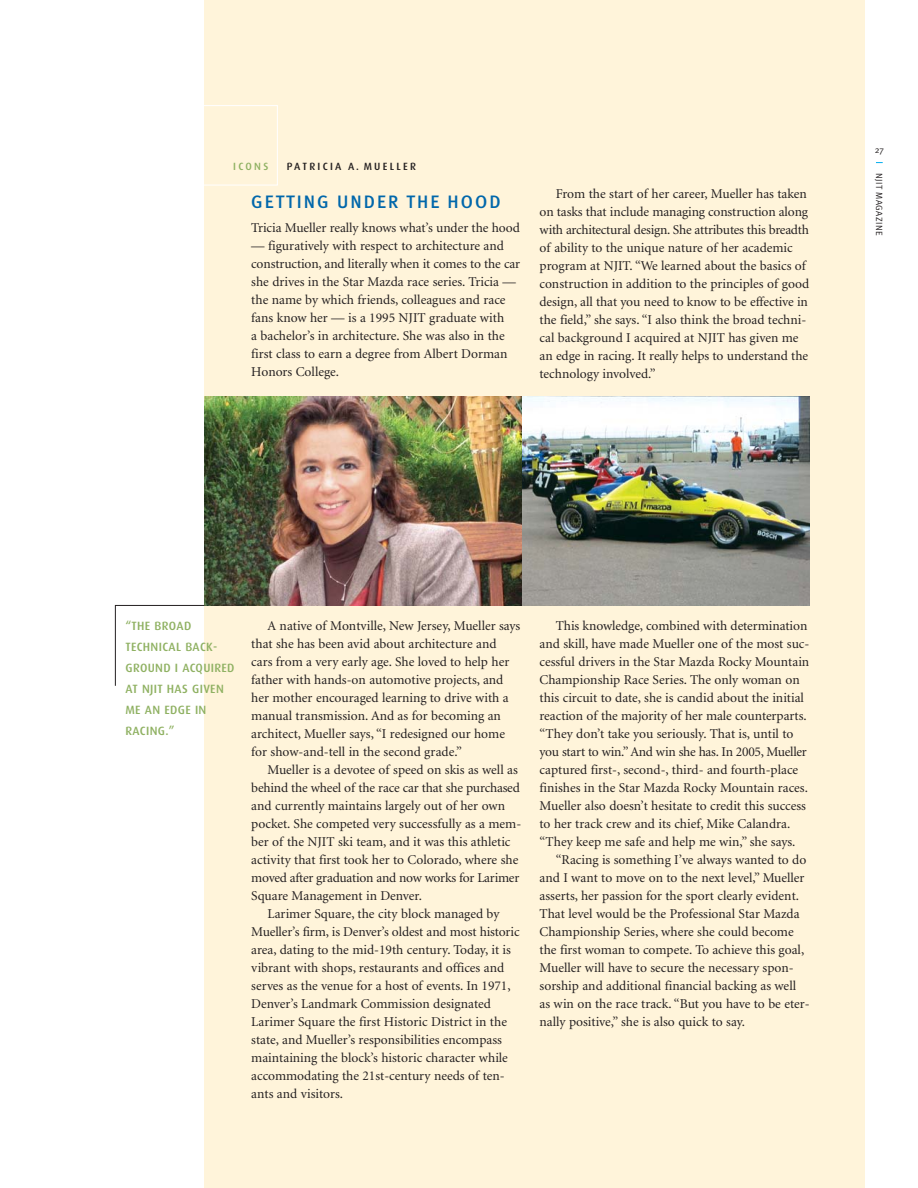
<style>
.page{position:relative;width:918px;height:1188px;background:#fff}
.page>*{position:absolute;margin:0;border:0;box-sizing:border-box;transform-origin:0 0}
.t1{font:500 18px "Meta";letter-spacing:.11em;color:#0067ab}
.t2{font:13.5px/18px "Minion";color:#231f20}
.t3{font:13.5px "Minion";letter-spacing:-.02em;color:#231f20}
.t4{font:500 12px/21px "Dax";letter-spacing:.025em;color:#8fb162}
.t5{font:500 10.5px "Dax";letter-spacing:.22em;color:#231f20}
.t6{font:500 10.5px "Dax";letter-spacing:.22em;color:#8fb162}
.t7{font:9px "Meta Normal";letter-spacing:.055em;color:#231f20}
</style>
<div class="page">
<div style="left:204px;top:0;width:660px;height:1188px;background:#fff4da"></div>
<div style="left:200px;top:105px;width:78px;height:80px;border:1px solid #fff"></div>
<img style="left:204px;top:397px;width:318px;height:209px">
<img style="left:522px;top:397px;width:288px;height:209px">
<svg style="left:115px;top:605px;width:90px;height:81px"></svg>
<p class="t6" style="left:233px;top:161px;width:37px">ICONS</p>
<p class="t5" style="left:287px;top:161px;width:131px">PATRICIA A. MUELLER</p>
<h1 class="t1" style="left:251px;top:195px;width:251px">GETTING UNDER THE HOOD</h1>
<p class="t2" style="left:251px;top:220px;width:270px">Tricia Mueller really knows what’s under the hood</p>
<p class="t2" style="left:251px;top:238px;width:270px">— figuratively with respect to architecture and construction, and literally when it comes to the car she drives in the Star Mazda race series. Tricia — the name by which friends, colleagues and race fans know her — is a 1995 NJIT graduate with<br>a bachelor’s in architecture. She was also in the first class to earn a degree from Albert Dorman Honors College.</p>
<p class="t2" style="left:540px;top:186px;width:271px;text-indent:16px">From the start of her career, Mueller has taken on tasks that include managing construction along with architectural design. She attributes this breadth of ability to the unique nature of her academic program at NJIT. “We learned about the basics of construction in addition to the principles of good design, all that you need to know to be effective in the field,” she says. “I also think the broad techni&shy;cal background I acquired at NJIT has given me an edge in racing. It really helps to understand the technology involved.”</p>
<p class="t7" style="left:875px;top:147px;width:11px">27</p>
<p class="t7" style="left:883px;top:173px;width:65px;rotate:90deg">NJIT MAGAZINE</p>
<p class="t4" style="left:126px;top:616px;width:111px">“THE BROAD<br>TECHNICAL BACK-<br>GROUND I ACQUIRED<br>AT NJIT HAS GIVEN<br>ME AN EDGE IN<br>RACING.”</p>
<p class="t2" style="left:251px;top:618px;width:271px;text-indent:16px">A native of Montville, New Jersey, Mueller says that she has been avid about architecture and cars from a very early age. She loved to help her father with hands-on automotive projects, and her mother encouraged learning to drive with a manual transmission. And as for becoming an architect, Mueller says, “I redesigned our home for show-and-tell in the second grade.”</p>
<p class="t2" style="left:268px;top:762px;width:252px">Mueller is a devotee of speed on skis as well as</p>
<p class="t2" style="left:251px;top:780px;width:270px">behind the wheel of the race car that she purchased</p>
<p class="t2" style="left:251px;top:798px;width:255px">and currently maintains largely out of her own</p>
<p class="t2" style="left:251px;top:816px;width:272px">pocket. She competed very successfully as a mem-</p>
<p class="t2" style="left:251px;top:834px;width:261px">ber of the NJIT ski team, and it was this athletic</p>
<p class="t2" style="left:251px;top:852px;width:269px">activity that first took her to Colorado, where she</p>
<p class="t3" style="left:251px;top:873px;width:269px">moved after graduation and now works for Larimer</p>
<p class="t2" style="left:251px;top:888px;width:172px">Square Management in Denver.</p>
<p class="t2" style="left:268px;top:906px;width:233px">Larimer Square, the city block managed by</p>
<p class="t2" style="left:251px;top:924px;width:270px">Mueller’s firm, is Denver’s oldest and most historic</p>
<p class="t2" style="left:251px;top:942px;width:261px">area, dating to the mid-19th century. Today, it is</p>
<p class="t2" style="left:251px;top:960px;width:254px">vibrant with shops, restaurants and offices and</p>
<p class="t2" style="left:251px;top:978px;width:261px">serves as the venue for a host of events. In 1971,</p>
<p class="t2" style="left:251px;top:996px;width:241px">Denver’s Landmark Commission designated</p>
<p class="t2" style="left:251px;top:1014px;width:257px">Larimer Square the first Historic District in the</p>
<p class="t2" style="left:251px;top:1032px;width:252px">state, and Mueller’s responsibilities encompass</p>
<p class="t2" style="left:251px;top:1050px;width:258px">maintaining the block’s historic character while</p>
<p class="t2" style="left:251px;top:1068px;width:255px">accommodating the 21st-century needs of ten-</p>
<p class="t2" style="left:251px;top:1086px;width:93px">ants and visitors.</p>
<p class="t2" style="left:540px;top:618px;width:271px;text-indent:16px">This knowledge, combined with determination and skill, have made Mueller one of the most suc&shy;cessful drivers in the Star Mazda Rocky Mountain Championship Race Series. The only woman on this circuit to date, she is candid about the initial reaction of the majority of her male counterparts. “They don’t take you seriously. That is, until to you start to win.” And win she has. In 2005, Mueller captured first-, second-, third- and fourth-place finishes in the Star Mazda Rocky Mountain races.<br>Mueller also doesn’t hesitate to credit this success to her track crew and its chief, Mike Calandra. “They keep me safe and help me win,” she says.</p>
<p class="t2" style="left:540px;top:852px;width:272px;text-indent:16px">“Racing is something I’ve always wanted to do and I want to move on to the next level,” Mueller asserts, her passion for the sport clearly evident.<br>That level would be the Professional Star Mazda Championship Series, where she could become the first woman to compete. To achieve this goal, Mueller will have to secure the necessary spon&shy;sorship and additional financial backing as well as win on the race track. “But you have to be eter&shy;nally positive,” she is also quick to say.</p>
</div>
